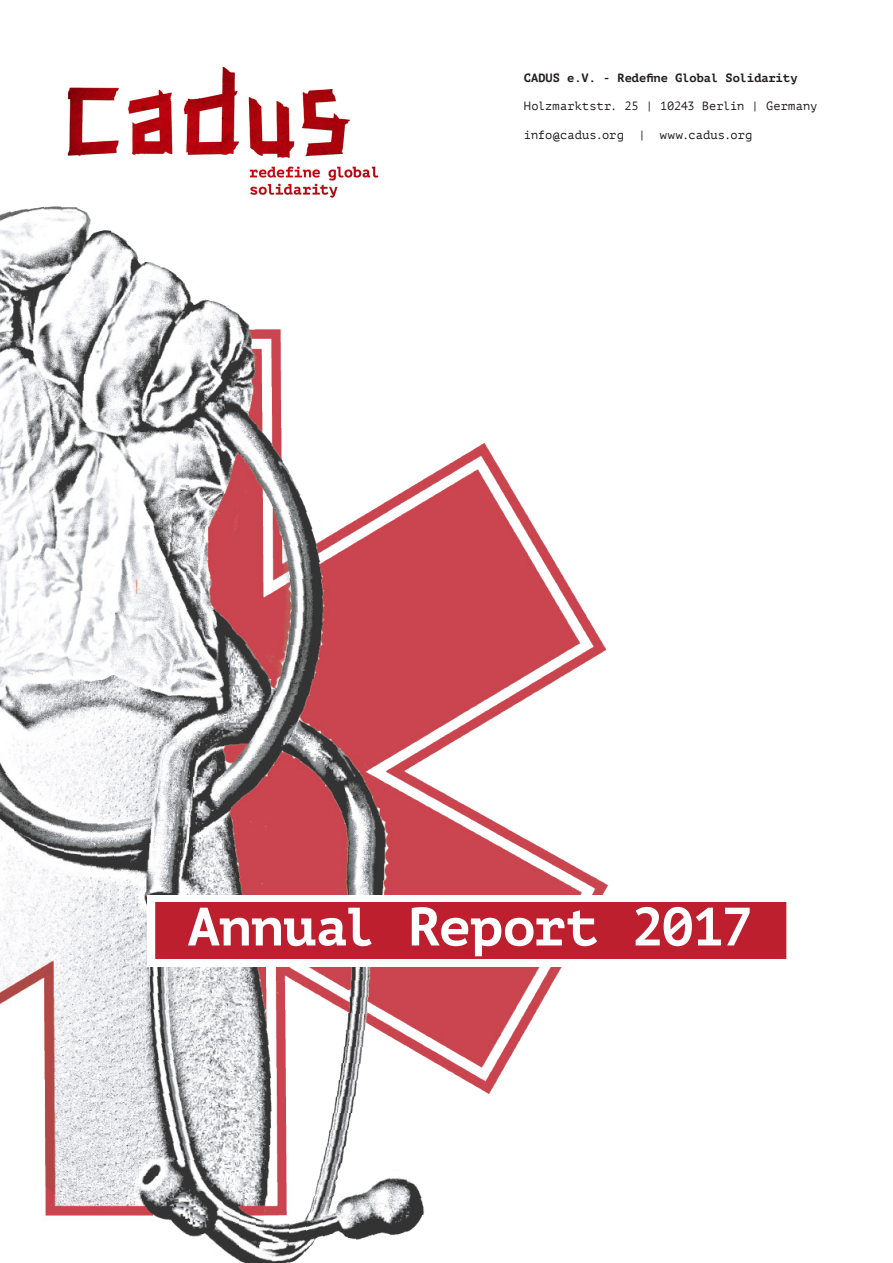
<style>
.page{position:relative;width:893px;height:1263px;background:#fff}
.page>*{position:absolute;margin:0;border:0;box-sizing:border-box;transform-origin:0 0}
.Absatzformat_1{font:700 54px "PT Mono";letter-spacing:-.015em;color:#fff}
.t1{font:12px "PT Mono";letter-spacing:.005em;color:#231f20}
.t2{font:700 12px "PT Mono";color:#231f20}
</style>
<div class="page">
<img style="left:0;top:206px;width:609px;height:1057px">
<img style="left:67px;top:66px;width:312px;height:132px">
<div style="left:147px;top:895px;width:648px;height:72px;background:#fff"></div>
<div style="left:155px;top:902px;width:631px;height:57px;background:#be1f2f"></div>
<p class="t2" style="left:524px;top:70px;width:275px">CADUS e.V. - Redefine Global Solidarity</p>
<p class="t1" style="left:524px;top:99px;width:295px">Holzmarktstr. 25 | 10243 Berlin | Germany</p>
<p class="t1" style="left:524px;top:128px;width:230px">info@cadus.org | www.cadus.org</p>
<p class="Absatzformat_1" style="left:188px;top:894px;width:568px">Annual Report 2017</p>
</div>
